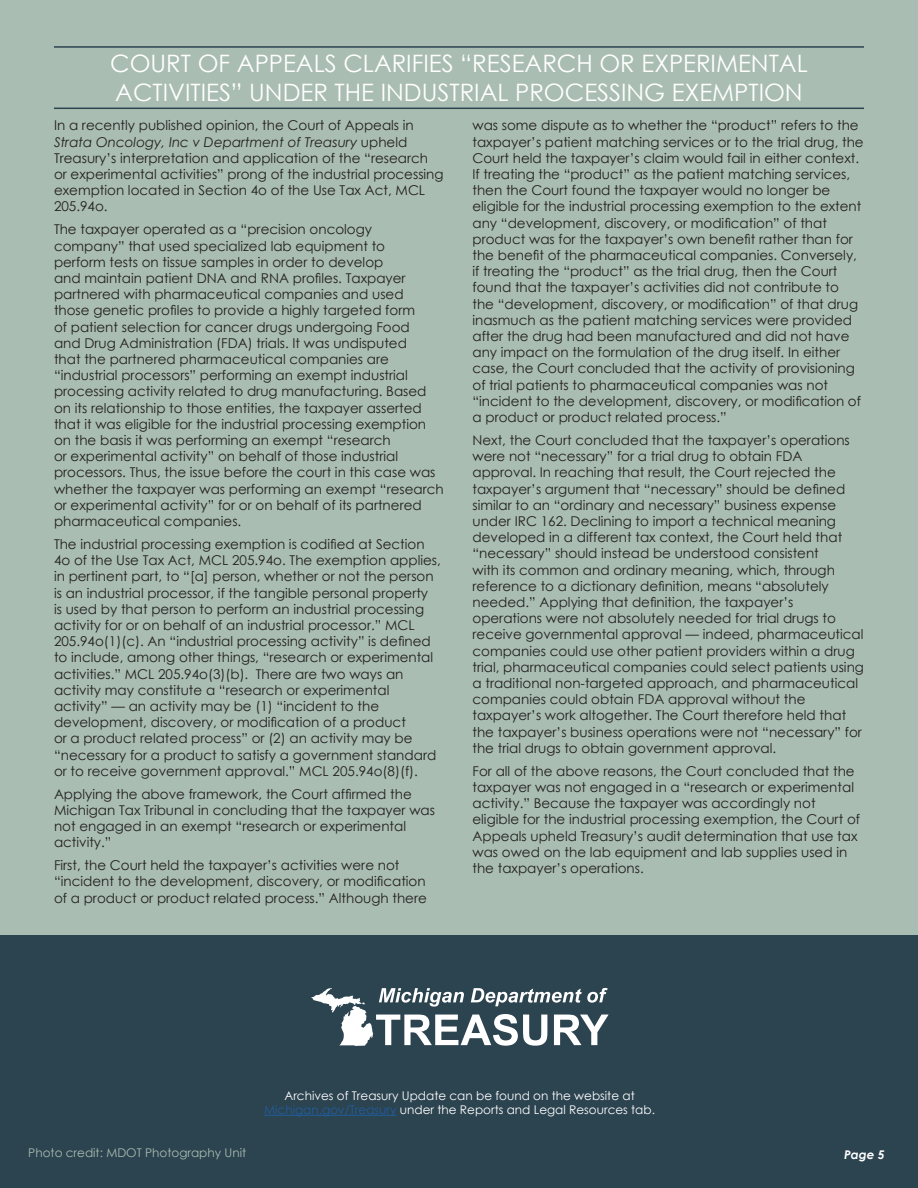
<style>
.page{position:relative;width:918px;height:1188px;background:#a9bdb2}
.page>*{position:absolute;margin:0;border:0;box-sizing:border-box;transform-origin:0 0}
.t1{font:24px/28.8px "Century Gothic";color:#fff}
.t2{font:13.5px/16.2px "Century Gothic";color:#231f20}
.t3{font:12px/14.4px "Century Gothic";color:#fff;text-align:center}
.t4{font:12px "Century Gothic";color:#a9bdb2}
.t5{font:italic 700 12px "Century Gothic";color:#fff}
.s1{font-style:italic}
.s2{color:#215e9e}
</style>
<div class="page">
<div style="left:0;top:935px;width:918px;height:253px;background:#2c4350"></div>
<svg style="left:311px;top:988px;width:298px;height:58px"></svg>
<hr style="left:264px;top:1115px;width:133px;height:1px;background:#215e9e">
<hr style="left:54px;top:46px;width:810px;height:2px;background:#2c4350">
<hr style="left:54px;top:108px;width:810px;height:1px;background:#2c4350">
<h1 class="t1" style="left:110px;top:49px;width:699px">COURT OF APPEALS CLARIFIES “RESEARCH OR EXPERIMENTAL<br>ACTIVITIES” UNDER THE INDUSTRIAL PROCESSING EXEMPTION</h1>
<p class="t2" style="left:54px;top:117px;width:391px">In a recently published opinion, the Court of Appeals in <span class="s1">Strata Oncology, Inc v Department of Treasury</span> upheld Treasury’s interpretation and application of the “research or experimental activities” prong of the industrial processing exemption located in Section 4o of the Use Tax Act, MCL 205.94o.</p>
<p class="t2" style="left:54px;top:221px;width:391px">The taxpayer operated as a “precision oncology company” that used specialized lab equipment to<br>perform tests on tissue samples in order to develop<br>and maintain patient DNA and RNA profiles. Taxpayer partnered with pharmaceutical companies and used<br>those genetic profiles to provide a highly targeted form<br>of patient selection for cancer drugs undergoing Food<br>and Drug Administration (FDA) trials. It was undisputed<br>that the partnered pharmaceutical companies are “industrial processors” performing an exempt industrial processing activity related to drug manufacturing. Based on its relationship to those entities, the taxpayer asserted that it was eligible for the industrial processing exemption on the basis it was performing an exempt “research<br>or experimental activity” on behalf of those industrial processors. Thus, the issue before the court in this case was whether the taxpayer was performing an exempt “research or experimental activity” for or on behalf of its partnered pharmaceutical companies.</p>
<p class="t2" style="left:54px;top:536px;width:388px">The industrial processing exemption is codified at Section 4o of the Use Tax Act, MCL 205.94o. The exemption applies, in pertinent part, to “[a] person, whether or not the person is an industrial processor, if the tangible personal property<br>is used by that person to perform an industrial processing activity for or on behalf of an industrial processor.” MCL 205.94o(1)(c). An “industrial processing activity” is defined to include, among other things, “research or experimental activities.” MCL 205.94o(3)(b). There are two ways an activity may constitute a “research or experimental activity” — an activity may be (1) “incident to the development, discovery, or modification of a product<br>or a product related process” or (2) an activity may be “necessary for a product to satisfy a government standard or to receive government approval.” MCL 205.94o(8)(f).</p>
<p class="t2" style="left:54px;top:786px;width:383px">Applying the above framework, the Court affirmed the Michigan Tax Tribunal in concluding that the taxpayer was not engaged in an exempt “research or experimental activity.”</p>
<p class="t2" style="left:54px;top:857px;width:374px">First, the Court held the taxpayer’s activities were not “incident to the development, discovery, or modification of a product or product related process.” Although there</p>
<p class="t2" style="left:472px;top:117px;width:393px">was some dispute as to whether the “product” refers to the taxpayer’s patient matching services or to the trial drug, the Court held the taxpayer’s claim would fail in either context.<br>If treating the “product” as the patient matching services, then the Court found the taxpayer would no longer be eligible for the industrial processing exemption to the extent any “development, discovery, or modification” of that product was for the taxpayer’s own benefit rather than for the benefit of the pharmaceutical companies. Conversely, if treating the “product” as the trial drug, then the Court found that the taxpayer’s activities did not contribute to the “development, discovery, or modification” of that drug inasmuch as the patient matching services were provided after the drug had been manufactured and did not have any impact on the formulation of the drug itself. In either case, the Court concluded that the activity of provisioning of trial patients to pharmaceutical companies was not “incident to the development, discovery, or modification of a product or product related process.”</p>
<p class="t2" style="left:472px;top:432px;width:393px">Next, the Court concluded that the taxpayer’s operations were not “necessary” for a trial drug to obtain FDA approval. In reaching that result, the Court rejected the taxpayer’s argument that “necessary” should be defined similar to an “ordinary and necessary” business expense under IRC 162. Declining to import a technical meaning developed in a different tax context, the Court held that “necessary” should instead be understood consistent<br>with its common and ordinary meaning, which, through reference to a dictionary definition, means “absolutely needed.” Applying that definition, the taxpayer’s operations were not absolutely needed for trial drugs to receive governmental approval — indeed, pharmaceutical companies could use other patient providers within a drug trial, pharmaceutical companies could select patients using a traditional non-targeted approach, and pharmaceutical companies could obtain FDA approval without the taxpayer’s work altogether. The Court therefore held that the taxpayer’s business operations were not “necessary” for the trial drugs to obtain government approval.</p>
<p class="t2" style="left:472px;top:763px;width:389px">For all of the above reasons, the Court concluded that the taxpayer was not engaged in a “research or experimental activity.” Because the taxpayer was accordingly not eligible for the industrial processing exemption, the Court of Appeals upheld Treasury’s audit determination that use tax was owed on the lab equipment and lab supplies used in the taxpayer’s operations.</p>
<p class="t3" style="left:264px;top:1088px;width:392px">Archives of Treasury Update can be found on the website at<br><span class="s2">Michigan.gov/Treasury</span> under the Reports and Legal Resources tab.</p>
<p class="t4" style="left:28px;top:1144px;width:219px">Photo credit: MDOT Photography Unit</p>
<p class="t5" style="left:844px;top:1146px;width:42px">Page 5</p>
</div>
